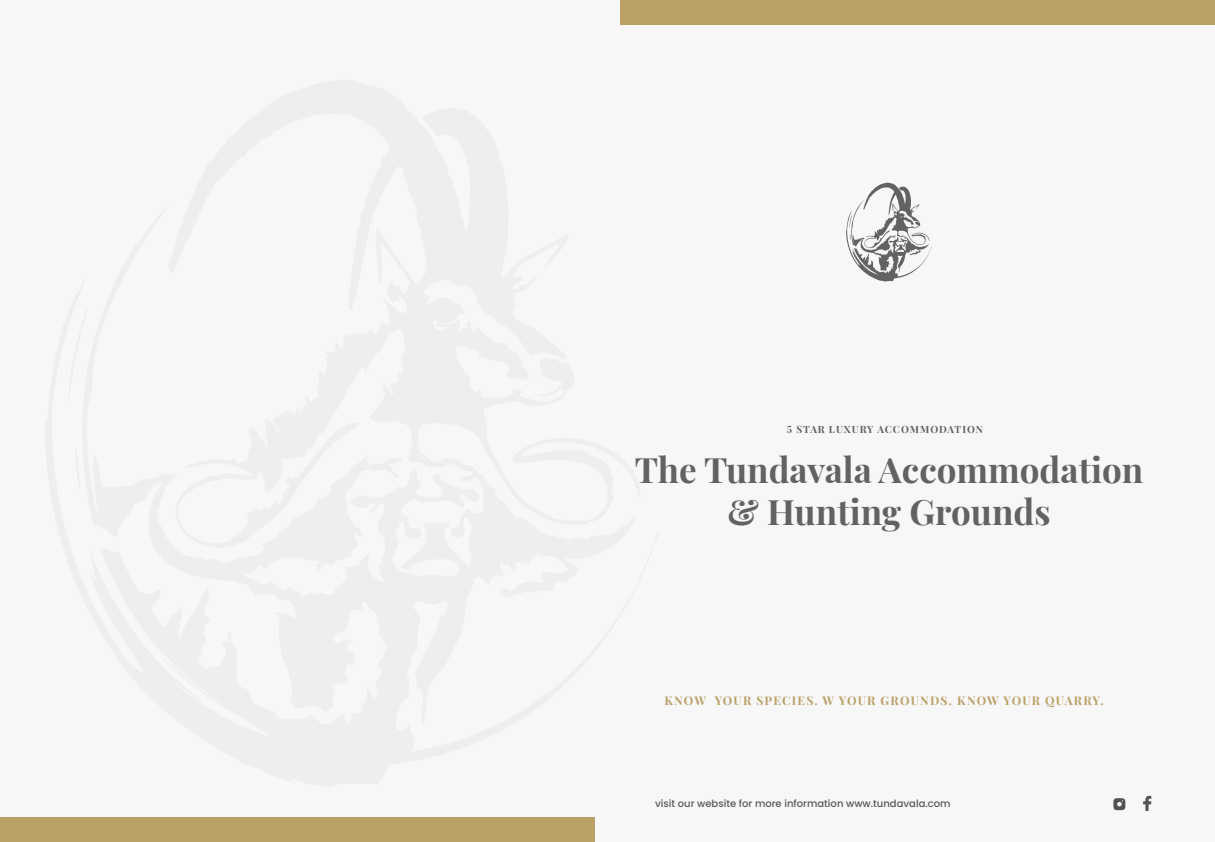
<style>
.page{position:relative;width:1215px;height:842px;background:#f8f7f8}
.page>*{position:absolute;margin:0;border:0;box-sizing:border-box;transform-origin:0 0}
.t1{font:700 35px/42px "Playfair Display";color:#606361;text-align:center}
.t2{font:700 12px "Playfair Display";letter-spacing:.1em;color:#bba167}
.t3{font:500 10px "Poppins";color:#575857}
.t4{font:700 10px "Playfair Display";letter-spacing:.09em;color:#606361}
</style>
<div class="page">
<svg style="left:846px;top:183px;width:86px;height:99px"></svg>
<div style="left:0;top:817px;width:595px;height:24px;background:#bba167"></div>
<div style="left:620px;top:0;width:595px;height:24px;background:#bba167"></div>
<svg style="left:1143px;top:796px;width:8px;height:15px"></svg>
<svg style="left:1113px;top:798px;width:12px;height:12px"></svg>
<p class="t4" style="left:787px;top:421px;width:198px">5 STAR LUXURY ACCOMMODATION</p>
<h1 class="t1" style="left:635px;top:446px;width:510px">The Tundavala Accommodation &amp; Hunting Grounds</h1>
<p class="t2" style="left:664px;top:691px;width:441px">KNOW YOUR SPECIES. W YOUR GROUNDS. KNOW YOUR QUARRY.</p>
<p class="t3" style="left:655px;top:797px;width:297px">visit our website for more information www.tundavala.com</p>
</div>
